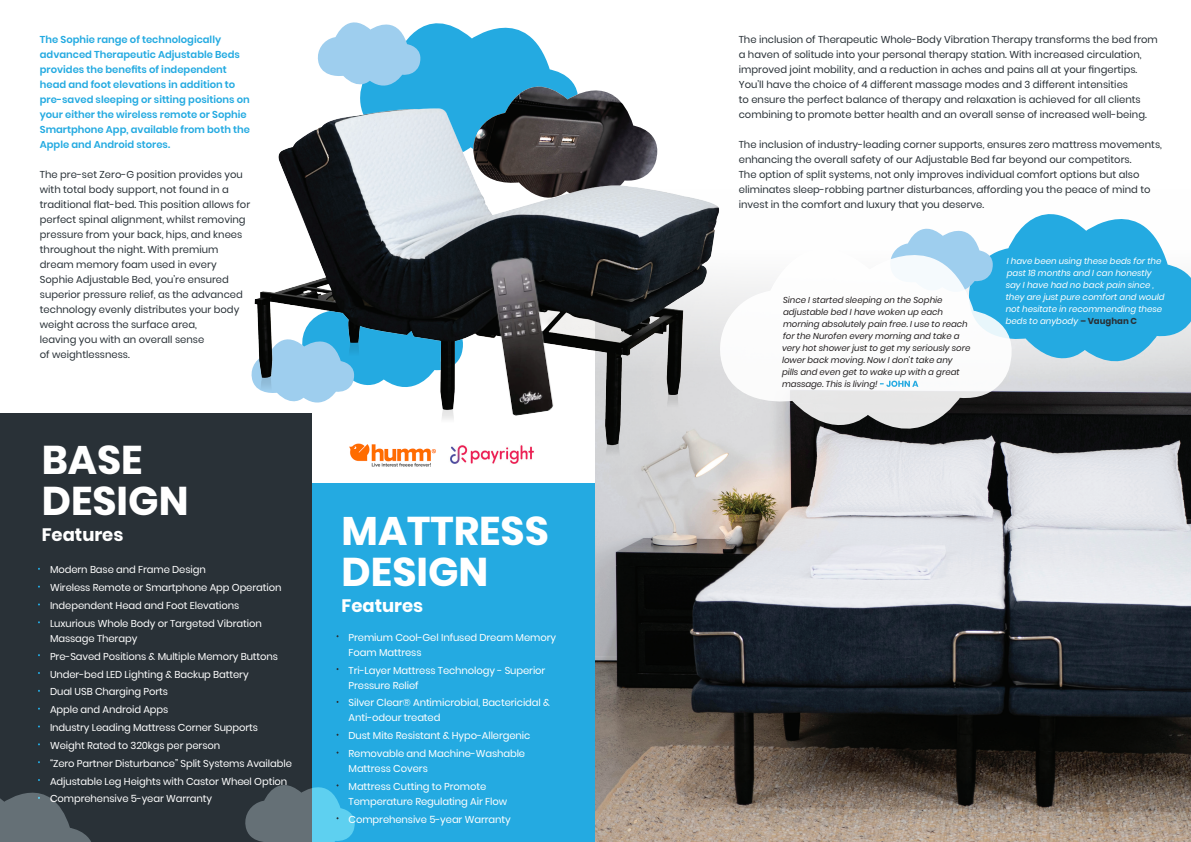
<style>
.page{position:relative;width:1191px;height:842px;background:#fff}
.page>*{position:absolute;margin:0;border:0;box-sizing:border-box;transform-origin:0 0}
.text{font:700 40px "Poppins";color:#fff}
.text-2{font:700 18px "Poppins";color:#fff}
.text-3{font:10px/15px "Poppins";color:#293137}
.text-4{font:10px/15px "Poppins";letter-spacing:-.01em;color:#fff}
.text-5{font:600 10px/15px "Poppins";color:#24aae1}
.text-6{font:italic 8.6px/12px "Poppins";color:#231f20}
.text-7{font:italic 8.6px/12px "Poppins";color:#fff}
.s1{font-weight:700;font-style:normal;color:#fff}
.s2{font-weight:700;font-style:normal;color:#293137}
</style>
<div class="page">
<div style="left:0;top:483px;width:595px;height:359px;background:#24aae1"></div>
<img style="left:595px;top:382px;width:596px;height:460px">
<div style="left:0;top:413px;width:311px;height:429px;background:#293137"></div>
<svg style="left:0;top:792px;width:91px;height:50px"></svg>
<svg style="left:425px;top:23px;width:123px;height:62px;fill:#24aae1"></svg>
<svg style="left:317px;top:22px;width:108px;height:63px"></svg>
<img style="left:371px;top:463px;width:146px;height:4px">
<svg style="left:245px;top:784px;width:110px;height:58px"></svg>
<svg style="left:469px;top:64px;width:92px;height:9px"></svg>
<img style="left:469px;top:73px;width:106px;height:12px">
<img style="left:251px;top:85px;width:478px;height:378px">
<img style="left:479px;top:250px;width:98px;height:173px">
<svg style="left:1008px;top:214px;width:183px;height:168px;background:#5ebce3"></svg>
<svg style="left:898px;top:228px;width:81px;height:20px"></svg>
<svg style="left:719px;top:248px;width:293px;height:182px"></svg>
<p class="text-5" style="left:40px;top:32px;width:212px">The Sophie range of technologically advanced Therapeutic Adjustable Beds provides the benefits of independent head and foot elevations in addition to pre-saved sleeping or sitting positions on your either the wireless remote or Sophie Smartphone App, available from both the Apple and Android stores.</p>
<p class="text-3" style="left:40px;top:167px;width:212px">The pre-set Zero-G position provides you with total body support, not found in a traditional flat-bed. This position allows for perfect spinal alignment, whilst removing pressure from your back, hips, and knees throughout the night. With premium dream memory foam used in every Sophie Adjustable Bed, you’re ensured superior pressure relief, as the advanced technology evenly distributes your body weight across the surface area,<br>leaving you with an overall sense<br>of weightlessness.</p>
<p class="text" style="left:42px;top:437px;width:102px">BASE</p>
<p class="text" style="left:42px;top:478px;width:148px">DESIGN</p>
<p class="text-2" style="left:42px;top:524px;width:83px">Features</p>
<p class="text-4" style="left:50px;top:562px;width:157px">Modern Base and Frame Design</p>
<p class="text-4" style="left:50px;top:580px;width:233px">Wireless Remote or Smartphone App Operation</p>
<p class="text-4" style="left:50px;top:598px;width:191px">Independent Head and Foot Elevations</p>
<p class="text-4" style="left:50px;top:616px;width:213px">Luxurious Whole Body or Targeted Vibration<br>Massage Therapy</p>
<p class="text-4" style="left:50px;top:649px;width:229px">Pre-Saved Positions &amp; Multiple Memory Buttons</p>
<p class="text-4" style="left:50px;top:667px;width:200px">Under-bed LED Lighting &amp; Backup Battery</p>
<p class="text-4" style="left:50px;top:684px;width:119px">Dual USB Charging Ports</p>
<p class="text-4" style="left:50px;top:702px;width:120px">Apple and Android Apps</p>
<p class="text-4" style="left:50px;top:720px;width:209px">Industry Leading Mattress Corner Supports</p>
<p class="text-4" style="left:50px;top:738px;width:172px">Weight Rated to 320kgs per person</p>
<p class="text-4" style="left:50px;top:756px;width:243px">“Zero Partner Disturbance” Split Systems Available</p>
<p class="text-4" style="left:50px;top:774px;width:239px">Adjustable Leg Heights with Castor Wheel Option</p>
<p class="text-4" style="left:50px;top:791px;width:164px">Comprehensive 5-year Warranty</p>
<p class="text" style="left:341px;top:508px;width:209px">MATTRESS</p>
<p class="text" style="left:341px;top:549px;width:148px">DESIGN</p>
<p class="text-2" style="left:341px;top:595px;width:83px">Features</p>
<p class="text-4" style="left:348px;top:630px;width:209px">Premium Cool-Gel Infused Dream Memory<br>Foam Mattress</p>
<p class="text-4" style="left:348px;top:663px;width:198px">Tri-Layer Mattress Technology - Superior<br>Pressure Relief</p>
<p class="text-4" style="left:348px;top:695px;width:203px">Silver Clear® Antimicrobial, Bactericidal &amp;<br>Anti-odour treated</p>
<p class="text-4" style="left:348px;top:728px;width:183px">Dust Mite Resistant &amp; Hypo-Allergenic</p>
<p class="text-4" style="left:348px;top:746px;width:178px">Removable and Machine-Washable<br>Mattress Covers</p>
<p class="text-4" style="left:348px;top:779px;width:160px">Mattress Cutting to Promote<br>Temperature Regulating Air Flow</p>
<p class="text-4" style="left:348px;top:812px;width:164px">Comprehensive 5-year Warranty</p>
<p class="text-3" style="left:738px;top:32px;width:421px">The inclusion of Therapeutic Whole-Body Vibration Therapy transforms the bed from a haven of solitude into your personal therapy station. With increased circulation, improved joint mobility, and a reduction in aches and pains all at your fingertips.<br>You’ll have the choice of 4 different massage modes and 3 different intensities<br>to ensure the perfect balance of therapy and relaxation is achieved for all clients combining to promote better health and an overall sense of increased well-being.</p>
<p class="text-3" style="left:738px;top:137px;width:425px">The inclusion of industry-leading corner supports, ensures zero mattress movements, enhancing the overall safety of our Adjustable Bed far beyond our competitors.<br>The option of split systems, not only improves individual comfort options but also eliminates sleep-robbing partner disturbances, affording you the peace of mind to invest in the comfort and luxury that you deserve.</p>
<p class="text-6" style="left:782px;top:294px;width:190px">Since I started sleeping on the Sophie adjustable bed I have woken up each morning absolutely pain free. I use to reach for the Nurofen every morning and take a very hot shower just to get my seriously sore lower back moving. Now I don’t take any pills and even get to wake up with a great massage. This is living! <span class="s1">- JOHN A</span></p>
<p class="text-7" style="left:1005px;top:255px;width:160px">I have been using these beds for the past 18 months and I can honestly say I have had no back pain since , they are just pure comfort and would not hesitate in recommending these beds to anybody <span class="s2">– Vaughan C</span></p>
</div>
